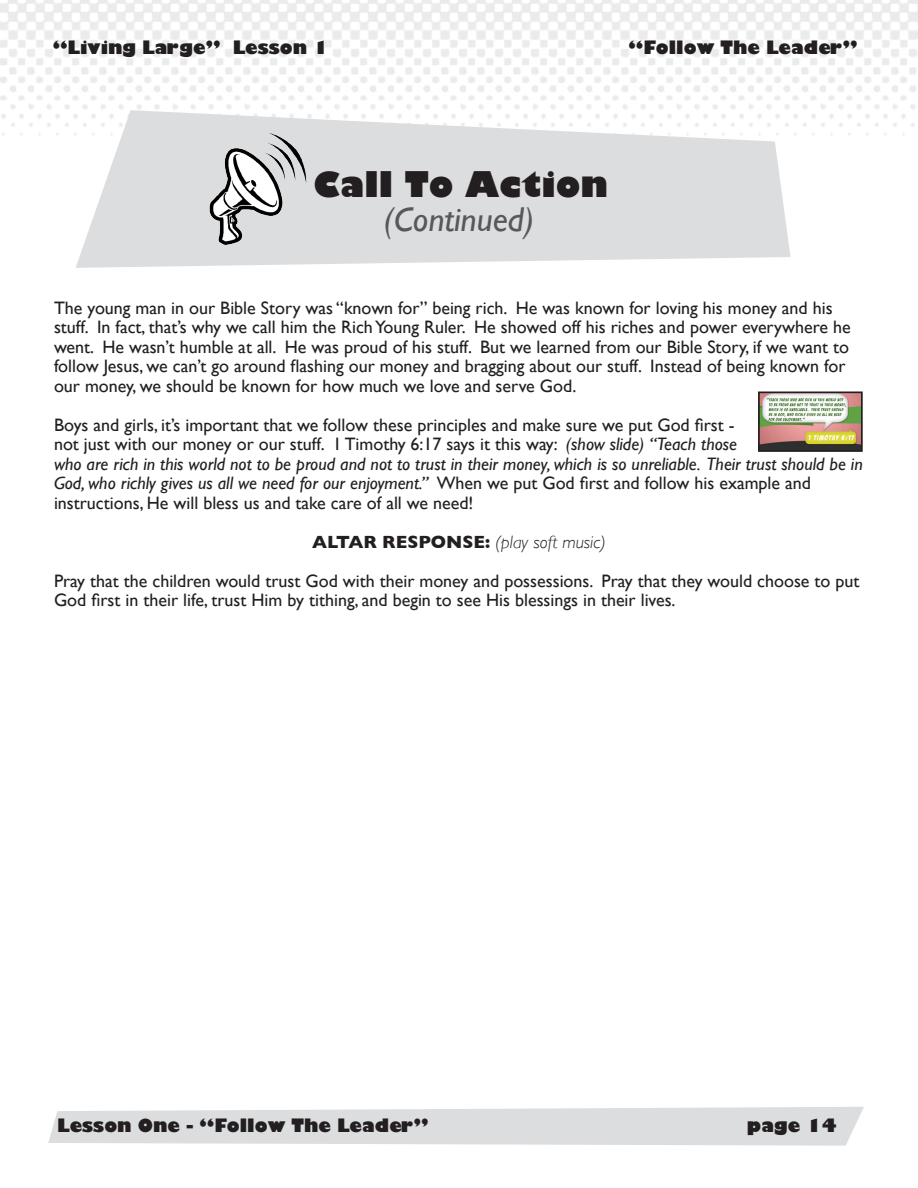
<style>
.page{position:relative;width:918px;height:1188px;background:#fff}
.page>*{position:absolute;margin:0;border:0;box-sizing:border-box;transform-origin:0 0}
.t1{font:800 34.5px "Gill Sans";color:#231f20}
.t2{font:italic 34.5px "Gill Sans";color:#57585a}
.t3{font:18px/19.5px "Gill Sans";color:#231f20}
.t4{font:italic 18px/19.5px "Gill Sans";color:#231f20}
.t5{font:800 18px "Gill Sans";color:#231f20}
.t6{font:italic 300 18px "Gill Sans";color:#231f20}
.s1{font-style:italic}
.s2{font-style:normal}
.s3{font-weight:700;font-style:normal}
</style>
<div class="page">
<img style="left:0;top:0;width:918px;height:136px">
<svg style="left:48px;top:1107px;width:816px;height:39px;background:#dfe0e2"></svg>
<svg style="left:76px;top:110px;width:714px;height:158px;fill:#dcdddf"></svg>
<img style="left:206px;top:131px;width:104px;height:115px">
<img style="left:761px;top:394px;width:99px;height:55px">
<div style="left:758px;top:391px;width:105px;height:61px;border:2px solid #231f20"></div>
<p class="t5" style="left:53px;top:33px;width:277px">“Living Large” Lesson 1</p>
<p class="t5" style="left:629px;top:33px;width:231px">“Follow The Leader”</p>
<p class="t1" style="left:313px;top:158px;width:297px">Call To Action</p>
<p class="t2" style="left:384px;top:200px;width:152px">(Continued)</p>
<p class="t3" style="left:54px;top:298px;width:798px">The young man in our Bible Story was “known for” being rich. He was known for loving his money and his stuff. In fact, that’s why we call him the Rich Young Ruler. He showed off his riches and power everywhere he went. He wasn’t humble at all. He was proud of his stuff. But we learned from our Bible Story, if we want to follow Jesus, we can’t go around flashing our money and bragging about our stuff. Instead of being known for our money, we should be known for how much we love and serve God.</p>
<p class="t3" style="left:54px;top:415px;width:682px">Boys and girls, it’s important that we follow these principles and make sure we put God first -</p>
<p class="t3" style="left:54px;top:434px;width:685px">not just with our money or our stuff. 1 Timothy 6:17 says it this way: <span class="s1">(show slide) “Teach those</span></p>
<p class="t4" style="left:54px;top:454px;width:810px">who are rich in this world not to be proud and not to trust in their money, which is so unreliable. Their trust should be in<br>God, who richly gives us all we need for our enjoyment.” <span class="s2">When we put God first and follow his example and</span></p>
<p class="t3" style="left:54px;top:493px;width:421px">instructions, He will bless us and take care of all we need!</p>
<p class="t6" style="left:312px;top:531px;width:295px"><span class="s3">ALTAR RESPONSE:</span> (play soft music)</p>
<p class="t3" style="left:54px;top:571px;width:807px">Pray that the children would trust God with their money and possessions. Pray that they would choose to put<br>God first in their life, trust Him by tithing, and begin to see His blessings in their lives.</p>
<p class="t5" style="left:57px;top:1112px;width:373px">Lesson One - “Follow The Leader”</p>
<p class="t5" style="left:747px;top:1112px;width:92px">page 14</p>
</div>
